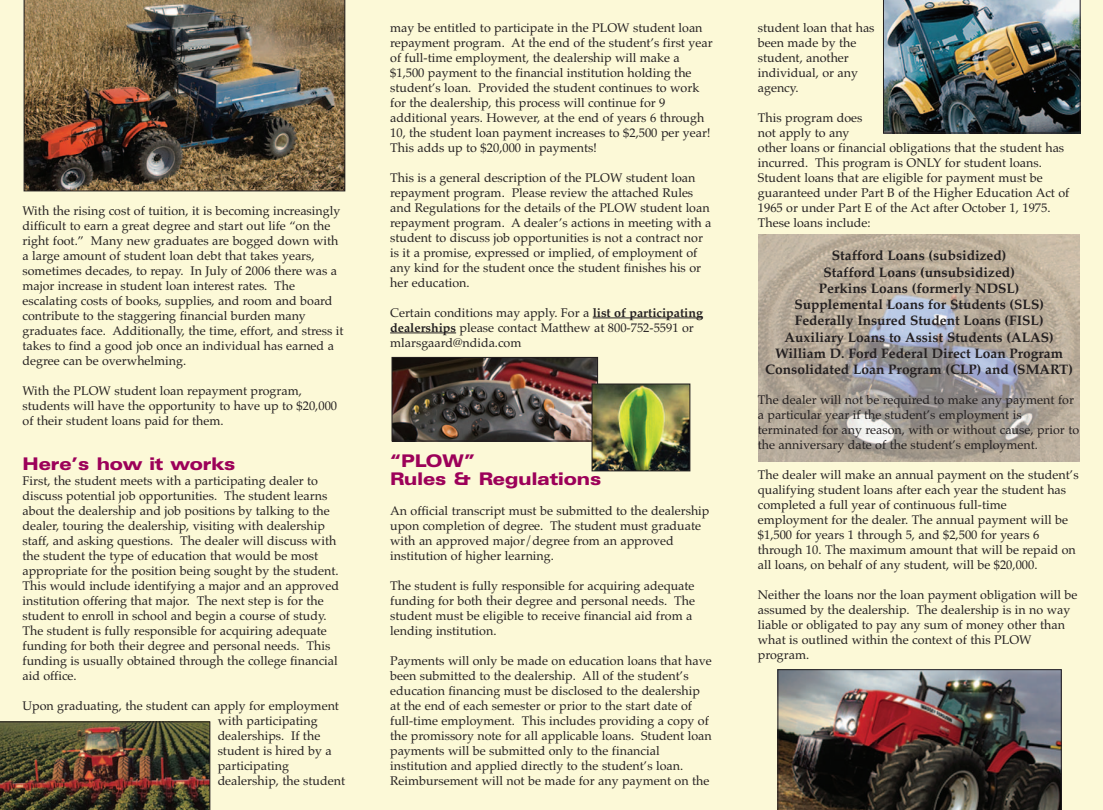
<style>
.page{position:relative;width:1103px;height:810px;background:#fff}
.page>*{position:absolute;margin:0;border:0;box-sizing:border-box;transform-origin:0 0}
.t1{font:900 expanded 17.5px/18.8px "Zurich BT";color:#9c0159}
.t2{font:700 13.75px/16.2px "Palatino";color:#231f20;text-align:center}
.t3{font:12.5px/15px "Palatino";color:#231f20}
.s1{font-weight:700}
</style>
<div class="page">
<div style="left:0;top:0;width:1102px;height:810px;background:#fcf9d7"></div>
<img style="left:24px;top:0;width:321px;height:191px">
<hr style="left:592px;top:317px;width:111px;height:1px;background:#231f20">
<hr style="left:390px;top:332px;width:66px;height:1px;background:#231f20">
<img style="left:0;top:722px;width:210px;height:88px">
<img style="left:777px;top:669px;width:284px;height:141px">
<img style="left:394px;top:359px;width:202px;height:80px">
<div style="left:392px;top:357px;width:206px;height:84px;border:1px solid #231f20"></div>
<img style="left:758px;top:234px;width:321px;height:228px">
<img style="left:593px;top:386px;width:95px;height:83px">
<div style="left:591px;top:384px;width:99px;height:87px;border:1px solid #231f20"></div>
<img style="left:883px;top:0;width:197px;height:133px">
<p class="t3" style="left:22px;top:203px;width:322px">With the rising cost of tuition, it is becoming increasingly difficult to earn a great degree and start out life “on the right foot.” Many new graduates are bogged down with a large amount of student loan debt that takes years, sometimes decades, to repay. In July of 2006 there was a major increase in student loan interest rates. The escalating costs of books, supplies, and room and board contribute to the staggering financial burden many graduates face. Additionally, the time, effort, and stress it takes to find a good job once an individual has earned a degree can be overwhelming.</p>
<p class="t3" style="left:22px;top:383px;width:316px">With the PLOW student loan repayment program, students will have the opportunity to have up to $20,000 of their student loans paid for them.</p>
<h1 class="t1" style="left:22px;top:456px;width:214px">Here’s how it works</h1>
<p class="t3" style="left:22px;top:473px;width:318px">First, the student meets with a participating dealer to discuss potential job opportunities. The student learns about the dealership and job positions by talking to the dealer, touring the dealership, visiting with dealership staff, and asking questions. The dealer will discuss with the student the type of education that would be most appropriate for the position being sought by the student.<br>This would include identifying a major and an approved institution offering that major. The next step is for the student to enroll in school and begin a course of study.<br>The student is fully responsible for acquiring adequate funding for both their degree and personal needs. This funding is usually obtained through the college financial aid office.</p>
<p class="t3" style="left:218px;top:698px;width:129px;text-indent:-195px">Upon graduating, the student can apply for employment with participating dealerships. If the student is hired by a participating dealership, the student</p>
<p class="t3" style="left:390px;top:20px;width:324px">may be entitled to participate in the PLOW student loan repayment program. At the end of the student’s first year of full-time employment, the dealership will make a $1,500 payment to the financial institution holding the student’s loan. Provided the student continues to work for the dealership, this process will continue for 9 additional years. However, at the end of years 6 through 10, the student loan payment increases to $2,500 per year!<br>This adds up to $20,000 in payments!</p>
<p class="t3" style="left:390px;top:170px;width:323px">This is a general description of the PLOW student loan repayment program. Please review the attached Rules and Regulations for the details of the PLOW student loan repayment program. A dealer’s actions in meeting with a student to discuss job opportunities is not a contract nor is it a promise, expressed or implied, of employment of any kind for the student once the student finishes his or her education.</p>
<p class="t3" style="left:390px;top:305px;width:314px">Certain conditions may apply. For a <span class="s1">list of participating dealerships</span> please contact Matthew at 800-752-5591 or mlarsgaard@ndida.com</p>
<h1 class="t1" style="left:390px;top:453px;width:212px">“PLOW”<br>Rules &amp; Regulations</h1>
<p class="t3" style="left:390px;top:504px;width:321px">An official transcript must be submitted to the dealership upon completion of degree. The student must graduate with an approved major/degree from an approved institution of higher learning.</p>
<p class="t3" style="left:390px;top:579px;width:306px">The student is fully responsible for acquiring adequate funding for both their degree and personal needs. The student must be eligible to receive financial aid from a lending institution.</p>
<p class="t3" style="left:390px;top:654px;width:323px">Payments will only be made on education loans that have been submitted to the dealership. All of the student’s education financing must be disclosed to the dealership at the end of each semester or prior to the start date of full-time employment. This includes providing a copy of the promissory note for all applicable loans. Student loan payments will be submitted only to the financial institution and applied directly to the student’s loan.<br>Reimbursement will not be made for any payment on the</p>
<p class="t3" style="left:758px;top:20px;width:118px">student loan that has been made by the student, another individual, or any agency.</p>
<p class="t3" style="left:758px;top:110px;width:313px">This program does<br>not apply to any<br>other loans or financial obligations that the student has incurred. This program is ONLY for student loans.<br>Student loans that are eligible for payment must be guaranteed under Part B of the Higher Education Act of 1965 or under Part E of the Act after October 1, 1975.<br>These loans include:</p>
<p class="t2" style="left:765px;top:248px;width:309px">Stafford Loans (subsidized)<br>Stafford Loans (unsubsidized)<br>Perkins Loans (formerly NDSL)<br>Supplemental Loans for Students (SLS)<br>Federally Insured Student Loans (FISL)<br>Auxiliary Loans to Assist Students (ALAS)<br>William D. Ford Federal Direct Loan Program Consolidated Loan Program (CLP) and (SMART)</p>
<p class="t3" style="left:758px;top:392px;width:323px">The dealer will not be required to make any payment for a particular year if the student’s employment is terminated for any reason, with or without cause, prior to the anniversary date of the student’s employment.</p>
<p class="t3" style="left:758px;top:467px;width:322px">The dealer will make an annual payment on the student’s qualifying student loans after each year the student has completed a full year of continuous full-time employment for the dealer. The annual payment will be $1,500 for years 1 through 5, and $2,500 for years 6 through 10. The maximum amount that will be repaid on all loans, on behalf of any student, will be $20,000.</p>
<p class="t3" style="left:758px;top:587px;width:321px">Neither the loans nor the loan payment obligation will be assumed by the dealership. The dealership is in no way liable or obligated to pay any sum of money other than what is outlined within the context of this PLOW program.</p>
</div>
